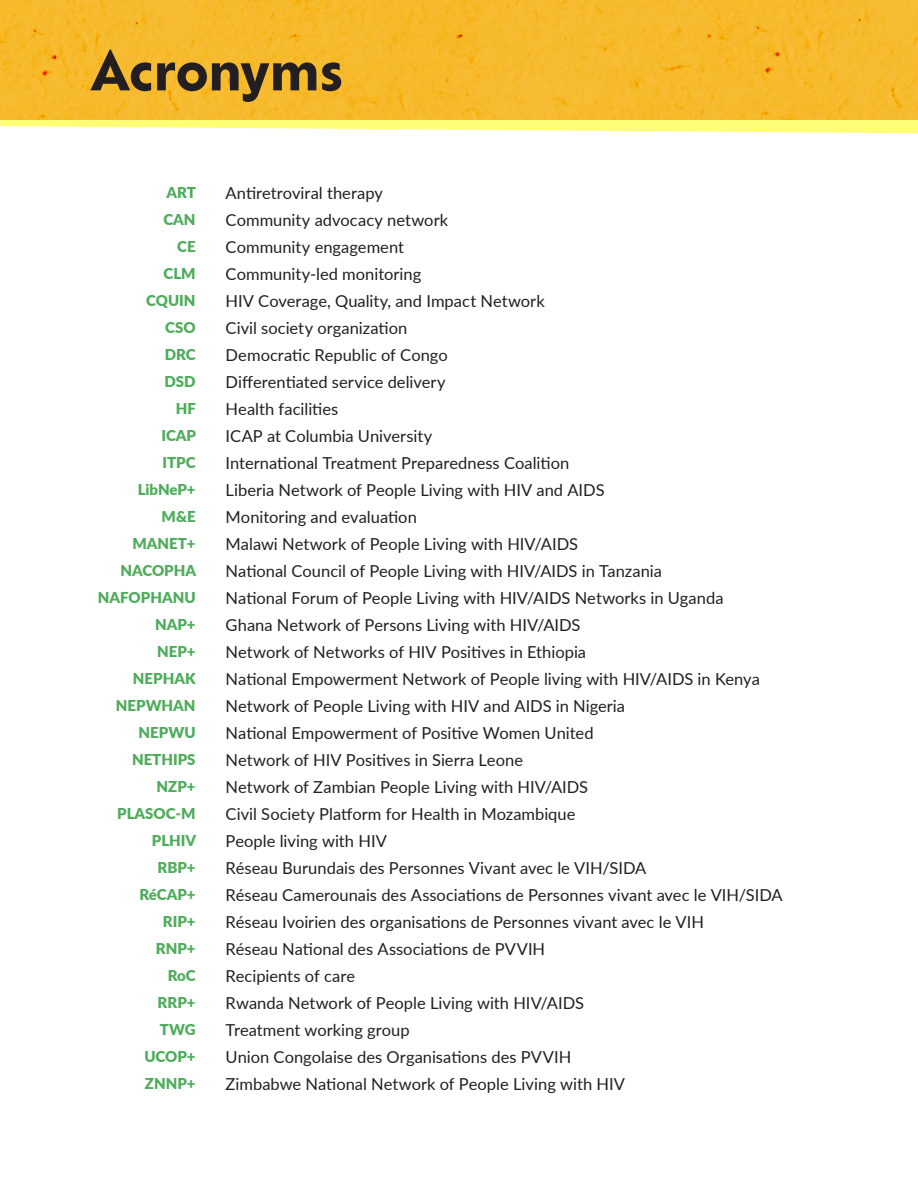
<style>
.page{position:relative;width:918px;height:1188px;background:#fff}
.page>*{position:absolute;margin:0;border:0;box-sizing:border-box;transform-origin:0 0}
.t1{font:700 54px "Ofelia Display";color:#231f20}
.t2{font:16.5px "Lato";color:#231f20}
.t3{font:900 15px "Lato";color:#4eac5b}
</style>
<div class="page">
<svg style="left:0;top:119px;width:918px;height:14px;fill:#fffe75"></svg>
<img style="left:0;top:0;width:918px;height:119px">
<h1 class="t1" style="left:90px;top:48px;width:255px">Acronyms</h1>
<p class="t3" style="left:167px;top:184px;width:31px">ART</p>
<p class="t2" style="left:226px;top:181px;width:159px">Antiretroviral therapy</p>
<p class="t3" style="left:163px;top:211px;width:34px">CAN</p>
<p class="t2" style="left:226px;top:208px;width:224px">Community advocacy network</p>
<p class="t3" style="left:177px;top:238px;width:20px">CE</p>
<p class="t2" style="left:226px;top:235px;width:180px">Community engagement</p>
<p class="t3" style="left:164px;top:265px;width:34px">CLM</p>
<p class="t2" style="left:226px;top:262px;width:197px">Community-led monitoring</p>
<p class="t3" style="left:146px;top:292px;width:51px">CQUIN</p>
<p class="t2" style="left:226px;top:289px;width:321px">HIV Coverage, Quality, and Impact Network</p>
<p class="t3" style="left:165px;top:319px;width:32px">CSO</p>
<p class="t2" style="left:226px;top:316px;width:183px">Civil society organization</p>
<p class="t3" style="left:165px;top:346px;width:32px">DRC</p>
<p class="t2" style="left:226px;top:343px;width:224px">Democratic Republic of Congo</p>
<p class="t3" style="left:164px;top:373px;width:33px">DSD</p>
<p class="t2" style="left:226px;top:370px;width:222px">Differentiated service delivery</p>
<p class="t3" style="left:176px;top:400px;width:22px">HF</p>
<p class="t2" style="left:226px;top:397px;width:114px">Health facilities</p>
<p class="t3" style="left:161px;top:427px;width:36px">ICAP</p>
<p class="t2" style="left:226px;top:424px;width:208px">ICAP at Columbia University</p>
<p class="t3" style="left:162px;top:454px;width:35px">ITPC</p>
<p class="t2" style="left:226px;top:451px;width:345px">International Treatment Preparedness Coalition</p>
<p class="t3" style="left:138px;top:478px;width:59px">LibNeP+</p>
<p class="t2" style="left:226px;top:478px;width:381px">Liberia Network of People Living with HIV and AIDS</p>
<p class="t3" style="left:162px;top:508px;width:35px">M&amp;E</p>
<p class="t2" style="left:226px;top:505px;width:193px">Monitoring and evaluation</p>
<p class="t3" style="left:132px;top:532px;width:65px">MANET+</p>
<p class="t2" style="left:226px;top:532px;width:354px">Malawi Network of People Living with HIV/AIDS</p>
<p class="t3" style="left:121px;top:562px;width:77px">NACOPHA</p>
<p class="t2" style="left:226px;top:559px;width:438px">National Council of People Living with HIV/AIDS in Tanzania</p>
<p class="t3" style="left:98px;top:589px;width:99px">NAFOPHANU</p>
<p class="t2" style="left:226px;top:586px;width:499px">National Forum of People Living with HIV/AIDS Networks in Uganda</p>
<p class="t3" style="left:155px;top:613px;width:42px">NAP+</p>
<p class="t2" style="left:226px;top:613px;width:356px">Ghana Network of Persons Living with HIV/AIDS</p>
<p class="t3" style="left:157px;top:640px;width:40px">NEP+</p>
<p class="t2" style="left:226px;top:640px;width:362px">Network of Networks of HIV Positives in Ethiopia</p>
<p class="t3" style="left:133px;top:670px;width:64px">NEPHAK</p>
<p class="t2" style="left:226px;top:667px;width:536px">National Empowerment Network of People living with HIV/AIDS in Kenya</p>
<p class="t3" style="left:116px;top:697px;width:81px">NEPWHAN</p>
<p class="t2" style="left:226px;top:694px;width:401px">Network of People Living with HIV and AIDS in Nigeria</p>
<p class="t3" style="left:139px;top:724px;width:58px">NEPWU</p>
<p class="t2" style="left:226px;top:721px;width:370px">National Empowerment of Positive Women United</p>
<p class="t3" style="left:132px;top:751px;width:65px">NETHIPS</p>
<p class="t2" style="left:226px;top:748px;width:299px">Network of HIV Positives in Sierra Leone</p>
<p class="t3" style="left:157px;top:775px;width:41px">NZP+</p>
<p class="t2" style="left:226px;top:775px;width:364px">Network of Zambian People Living with HIV/AIDS</p>
<p class="t3" style="left:117px;top:802px;width:80px">PLASOC-M</p>
<p class="t2" style="left:226px;top:802px;width:351px">Civil Society Platform for Health in Mozambique</p>
<p class="t3" style="left:152px;top:832px;width:46px">PLHIV</p>
<p class="t2" style="left:226px;top:829px;width:163px">People living with HIV</p>
<p class="t3" style="left:157px;top:856px;width:40px">RBP+</p>
<p class="t2" style="left:226px;top:856px;width:422px">Réseau Burundais des Personnes Vivant avec le VIH/SIDA</p>
<p class="t3" style="left:139px;top:883px;width:58px">RéCAP+</p>
<p class="t2" style="left:226px;top:883px;width:559px">Réseau Camerounais des Associations de Personnes vivant avec le VIH/SIDA</p>
<p class="t3" style="left:163px;top:910px;width:34px">RIP+</p>
<p class="t2" style="left:226px;top:910px;width:480px">Réseau Ivoirien des organisations de Personnes vivant avec le VIH</p>
<p class="t3" style="left:156px;top:937px;width:41px">RNP+</p>
<p class="t2" style="left:226px;top:937px;width:321px">Réseau National des Associations de PVVIH</p>
<p class="t3" style="left:168px;top:967px;width:29px">RoC</p>
<p class="t2" style="left:226px;top:964px;width:131px">Recipients of care</p>
<p class="t3" style="left:158px;top:991px;width:39px">RRP+</p>
<p class="t2" style="left:226px;top:991px;width:360px">Rwanda Network of People Living with HIV/AIDS</p>
<p class="t3" style="left:160px;top:1021px;width:37px">TWG</p>
<p class="t2" style="left:226px;top:1018px;width:186px">Treatment working group</p>
<p class="t3" style="left:144px;top:1045px;width:53px">UCOP+</p>
<p class="t2" style="left:226px;top:1045px;width:347px">Union Congolaise des Organisations des PVVIH</p>
<p class="t3" style="left:145px;top:1072px;width:52px">ZNNP+</p>
<p class="t2" style="left:226px;top:1072px;width:401px">Zimbabwe National Network of People Living with HIV</p>
</div>
